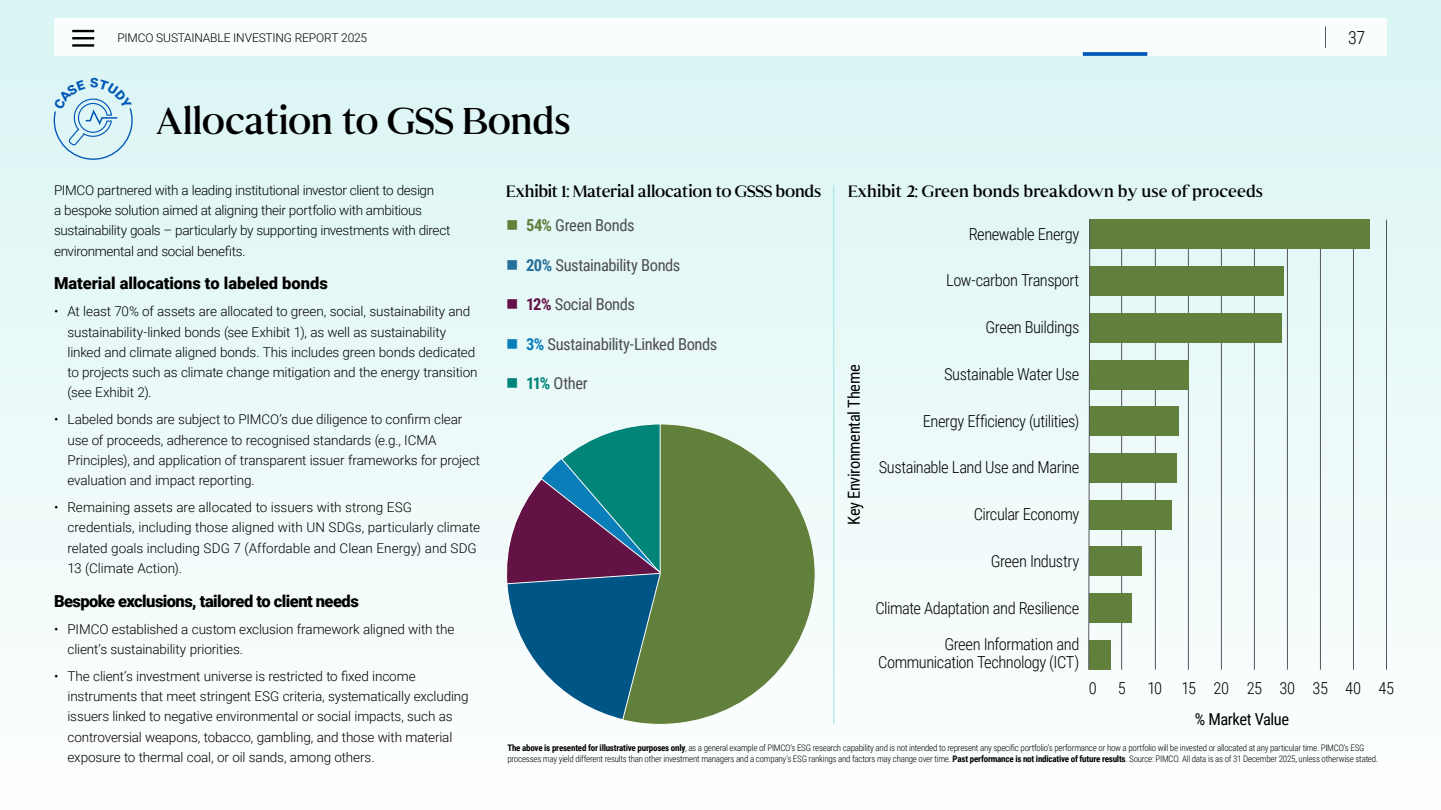
<style>
.page{position:relative;width:1441px;height:810px;background:#fff}
.page>*{position:absolute;margin:0;border:0;box-sizing:border-box;transform-origin:0 0}
.t1{font:37.5px "Senhan";letter-spacing:-.01em;color:#000}
.t2{font:300 18px "Roboto Condensed";color:#000}
.t3{font:300 16.5px/18px "Roboto Condensed";letter-spacing:-.025em;color:#000;text-align:right}
.t4{font:16.5px "Roboto Condensed";letter-spacing:-.025em;color:#4d4d4f}
.t5{font:16.5px "Senhan";letter-spacing:.005em;color:#000}
.t6{font:900 16.5px "Roboto";letter-spacing:-.025em;color:#000}
.t7{font:16.5px "Senhan";letter-spacing:-.015em;color:#000}
.t8{font:900 16.5px "Roboto";letter-spacing:-.005em;color:#000}
.t9{font:16.5px "Roboto Condensed";letter-spacing:-.025em;color:#000}
.t10{font:300 13.5px/20.2px "Roboto";letter-spacing:-.01em;color:#000}
.t11{font:300 12px "Roboto";letter-spacing:-.015em;color:#000}
.t12{font:300 9px/10.5px "Roboto Condensed";letter-spacing:-.03em;color:#000}
.s1{color:#61803c}
.s2{font-weight:700;color:#61803c}
.s3{color:#266f99}
.s4{font-weight:700;color:#266f99}
.s5{color:#621244}
.s6{font-weight:700;color:#621244}
.s7{color:#097eb9}
.s8{font-weight:700;color:#097eb9}
.s9{color:#008578}
.s10{font-weight:700;color:#008578}
.s11{font-weight:700}
</style>
<div class="page">
<div style="left:0;top:0;width:1440px;height:810px;background:linear-gradient(to bottom,#d9f5f3,#fefefe)"></div>
<svg style="left:504px;top:423px;width:117px;height:298px"></svg>
<svg style="left:621px;top:423px;width:195px;height:302px;background:#70946a"></svg>
<hr style="left:1386px;top:220px;width:1px;height:450px;background:#53565a">
<hr style="left:1353px;top:220px;width:1px;height:450px;background:#53565a">
<hr style="left:1320px;top:220px;width:1px;height:450px;background:#53565a">
<hr style="left:1287px;top:220px;width:1px;height:450px;background:#53565a">
<hr style="left:1254px;top:220px;width:1px;height:450px;background:#53565a">
<hr style="left:1221px;top:220px;width:1px;height:450px;background:#53565a">
<hr style="left:1188px;top:220px;width:1px;height:450px;background:#53565a">
<hr style="left:1155px;top:220px;width:1px;height:450px;background:#53565a">
<hr style="left:1121px;top:220px;width:1px;height:450px;background:#53565a">
<div style="left:1088px;top:220px;width:281px;height:29px;background:#61803c"></div>
<div style="left:1088px;top:266px;width:195px;height:30px;background:#61803c"></div>
<div style="left:1088px;top:313px;width:193px;height:30px;background:#61803c"></div>
<div style="left:1088px;top:360px;width:100px;height:29px;background:#61803c"></div>
<div style="left:1088px;top:407px;width:90px;height:29px;background:#61803c"></div>
<div style="left:1088px;top:453px;width:87px;height:30px;background:#61803c"></div>
<div style="left:1088px;top:500px;width:83px;height:30px;background:#61803c"></div>
<div style="left:1088px;top:547px;width:53px;height:29px;background:#61803c"></div>
<div style="left:1088px;top:593px;width:43px;height:30px;background:#61803c"></div>
<div style="left:1088px;top:640px;width:21px;height:30px;background:#61803c"></div>
<svg style="left:1087px;top:219px;width:3px;height:451px"></svg>
<hr style="left:833px;top:185px;width:1px;height:540px;background:#99e6e1">
<div style="left:54px;top:18px;width:1332px;height:38px;background:#fff"></div>
<hr style="left:72px;top:30px;width:22px;height:2px;background:#000">
<hr style="left:72px;top:37px;width:22px;height:2px;background:#000">
<hr style="left:72px;top:44px;width:22px;height:3px;background:#000">
<svg style="left:1325px;top:26px;width:1px;height:22px"></svg>
<svg style="left:1082px;top:52px;width:65px;height:4px"></svg>
<svg style="left:518px;top:231px;width:16px;height:1px"></svg>
<svg style="left:518px;top:310px;width:16px;height:1px"></svg>
<svg style="left:518px;top:350px;width:16px;height:1px"></svg>
<svg style="left:518px;top:389px;width:16px;height:1px"></svg>
<svg style="left:53px;top:78px;width:80px;height:83px;background:#cbe8f0"></svg>
<p class="t11" style="left:117px;top:29px;width:251px">PIMCO SUSTAINABLE INVESTING REPORT 2025</p>
<h2 class="t2" style="left:1347px;top:25px;width:19px">37</h2>
<p class="t1" style="left:155px;top:98px;width:417px">Allocation to GSS Bonds</p>
<p class="t10" style="left:54px;top:179px;width:398px">PIMCO partnered with a leading institutional investor client to design<br>a bespoke solution aimed at aligning their portfolio with ambitious sustainability goals – particularly by supporting investments with direct environmental and social benefits.</p>
<p class="t8" style="left:54px;top:272px;width:275px">Material allocations to labeled bonds</p>
<p class="t10" style="left:68px;top:301px;width:411px;text-indent:-14px">• At least 70% of assets are allocated to green, social, sustainability and sustainability-linked bonds (see Exhibit 1), as well as sustainability linked and climate aligned bonds. This includes green bonds dedicated to projects such as climate change mitigation and the energy transition (see Exhibit 2).</p>
<p class="t10" style="left:68px;top:409px;width:414px;text-indent:-14px">• Labeled bonds are subject to PIMCO’s due diligence to confirm clear use of proceeds, adherence to recognised standards (e.g., ICMA Principles), and application of transparent issuer frameworks for project evaluation and impact reporting.</p>
<p class="t10" style="left:68px;top:497px;width:414px;text-indent:-14px">• Remaining assets are allocated to issuers with strong ESG credentials, including those aligned with UN SDGs, particularly climate related goals including SDG 7 (Affordable and Clean Energy) and SDG 13 (Climate Action).</p>
<p class="t6" style="left:54px;top:589px;width:306px">Bespoke exclusions, tailored to client needs</p>
<p class="t10" style="left:68px;top:618px;width:388px;text-indent:-14px">• PIMCO established a custom exclusion framework aligned with the client’s sustainability priorities.</p>
<p class="t10" style="left:68px;top:665px;width:402px;text-indent:-14px">• The client’s investment universe is restricted to fixed income instruments that meet stringent ESG criteria, systematically excluding issuers linked to negative environmental or social impacts, such as controversial weapons, tobacco, gambling, and those with material exposure to thermal coal, or oil sands, among others.</p>
<p class="t7" style="left:506px;top:181px;width:316px">Exhibit 1: Material allocation to GSSS bonds</p>
<p class="t4" style="left:506px;top:214px;width:130px"><span class="s1">■</span> <span class="s2">54%</span> Green Bonds</p>
<p class="t4" style="left:506px;top:254px;width:176px"><span class="s3">■</span> <span class="s4">20%</span> Sustainability Bonds</p>
<p class="t4" style="left:506px;top:293px;width:130px"><span class="s5">■</span> <span class="s6">12%</span> Social Bonds</p>
<p class="t4" style="left:506px;top:332px;width:213px"><span class="s7">■</span> <span class="s8">3%</span> Sustainability-Linked Bonds</p>
<p class="t4" style="left:506px;top:372px;width:83px"><span class="s9">■</span> <span class="s10">11%</span> Other</p>
<p class="t5" style="left:848px;top:181px;width:416px">Exhibit 2: Green bonds breakdown by use of proceeds</p>
<p class="t3" style="left:968px;top:224px;width:112px">Renewable Energy</p>
<p class="t3" style="left:946px;top:271px;width:135px">Low-carbon Transport</p>
<p class="t9" style="left:842px;top:525px;width:161px;rotate:-90deg">Key Environmental Theme</p>
<p class="t3" style="left:985px;top:318px;width:95px">Green Buildings</p>
<p class="t3" style="left:944px;top:364px;width:137px">Sustainable Water Use</p>
<p class="t3" style="left:922px;top:411px;width:158px">Energy Efficiency (utilities)</p>
<p class="t3" style="left:878px;top:458px;width:202px">Sustainable Land Use and Marine</p>
<p class="t3" style="left:973px;top:505px;width:107px">Circular Economy</p>
<p class="t3" style="left:990px;top:551px;width:90px">Green Industry</p>
<p class="t3" style="left:875px;top:598px;width:205px">Climate Adaptation and Resilience</p>
<p class="t3" style="left:878px;top:635px;width:203px">Green Information and<br>Communication Technology (ICT)</p>
<p class="t3" style="left:1088px;top:679px;width:10px">0</p>
<p class="t3" style="left:1117px;top:679px;width:10px">5</p>
<p class="t3" style="left:1147px;top:679px;width:248px">10 15 20 25 30 35 40 45</p>
<p class="t9" style="left:1194px;top:707px;width:96px">% Market Value</p>
<p class="t12" style="left:507px;top:742px;width:872px"><span class="s11">The above is presented for illustrative purposes only</span>, as a general example of PIMCO’s ESG research capability and is not intended to represent any specific portfolio’s performance or how a portfolio will be invested or allocated at any particular time. PIMCO’s ESG processes may yield different results than other investment managers and a company’s ESG rankings and factors may change over time. <span class="s11">Past performance is not indicative of future results</span>. Source: PIMCO. All data is as of 31 December 2025, unless otherwise stated.</p>
</div>
